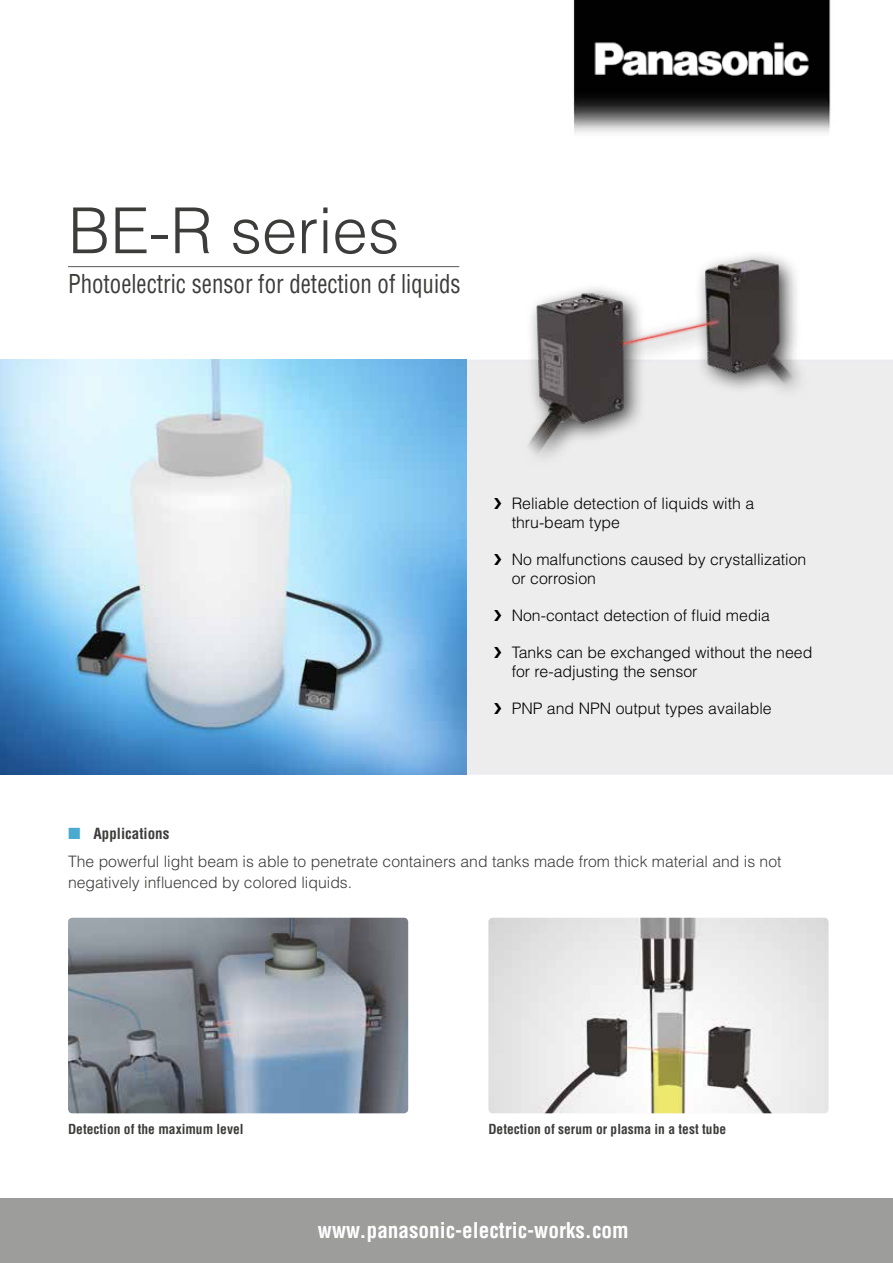
<style>
.page{position:relative;width:893px;height:1263px;background:#fff}
.page>*{position:absolute;margin:0;border:0;box-sizing:border-box;transform-origin:0 0}
.t1{font:300 63.45px "Helvetica LT Std";color:#3c3c3b}
.t2{font:condensed 25.35px "Helvetica LT Std";color:#3c3c3b;scale:.9 1}
.t3{font:700 condensed 21.3px "Helvetica LT Std";color:#fff}
.t4{font:300 15.9px/19px "Helvetica LT Std";color:#000}
.t5{font:300 15.75px/21px "Helvetica LT Std";color:#3c3c3b}
.t6{font:700 condensed 15px "Helvetica LT Std";color:#3c3c3b}
.t7{font:700 condensed 13.5px "Helvetica LT Std";color:#3c3c3b}
.s1{color:#4aabce}
</style>
<div class="page">
<div style="left:466px;top:360px;width:427px;height:415px;background:#ededed"></div>
<img style="left:0;top:360px;width:466px;height:415px">
<img style="left:573px;top:0;width:258px;height:134px">
<img style="left:472px;top:254px;width:373px;height:216px">
<div style="left:0;top:1199px;width:893px;height:64px;background:#9d9d9c"></div>
<hr style="left:68px;top:266px;width:391px;height:1px;background:#575756">
<img style="left:68px;top:918px;width:340px;height:195px">
<img style="left:488px;top:918px;width:341px;height:195px">
<svg style="left:494px;top:498px;width:7px;height:11px"></svg>
<svg style="left:494px;top:554px;width:7px;height:11px"></svg>
<svg style="left:494px;top:610px;width:7px;height:11px"></svg>
<svg style="left:494px;top:647px;width:7px;height:11px"></svg>
<svg style="left:494px;top:703px;width:7px;height:11px"></svg>
<h1 class="t1" style="left:68px;top:191px;width:333px">BE-R series</h1>
<h2 class="t2" style="left:68px;top:268px;width:438px">Photoelectric sensor for detection of liquids</h2>
<p class="t6" style="left:68px;top:824px;width:103px"><span class="s1">■</span> Applications</p>
<p class="t4" style="left:512px;top:494px;width:244px">Reliable detection of liquids with a thru-beam type</p>
<p class="t4" style="left:512px;top:550px;width:296px">No malfunctions caused by crystallization or corrosion</p>
<p class="t4" style="left:512px;top:606px;width:260px">Non-contact detection of fluid media</p>
<p class="t4" style="left:512px;top:643px;width:302px">Tanks can be exchanged without the need for re-adjusting the sensor</p>
<p class="t4" style="left:512px;top:699px;width:262px">PNP and NPN output types available</p>
<p class="t5" style="left:68px;top:851px;width:715px">The powerful light beam is able to penetrate containers and tanks made from thick material and is not negatively influenced by colored liquids.</p>
<p class="t7" style="left:68px;top:1120px;width:177px">Detection of the maximum level</p>
<p class="t7" style="left:488px;top:1120px;width:239px">Detection of serum or plasma in a test tube</p>
<h3 class="t3" style="left:318px;top:1217px;width:312px">www.panasonic-electric-works.com</h3>
</div>
